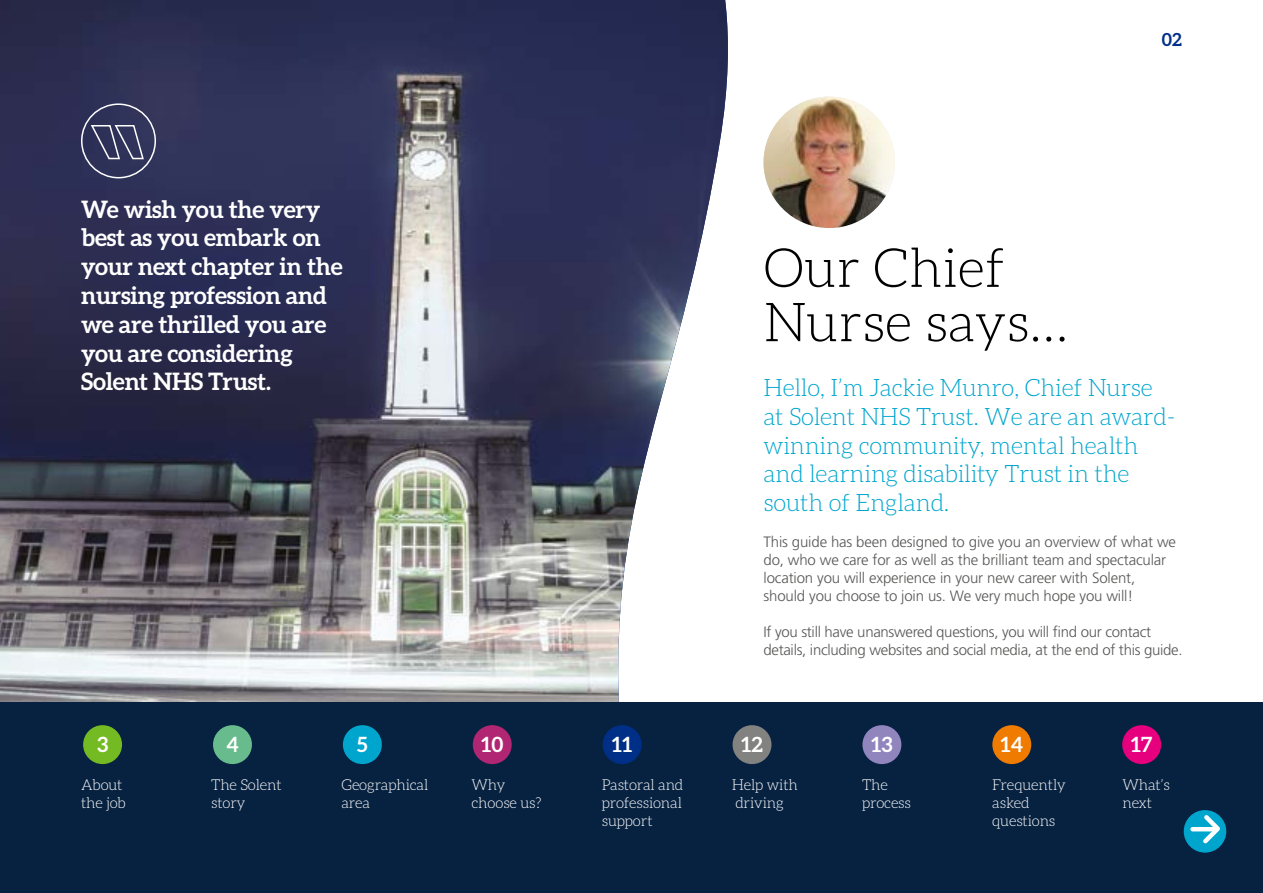
<style>
.page{position:relative;width:1263px;height:893px;background:#fff}
.page>*{position:absolute;margin:0;border:0;box-sizing:border-box;transform-origin:0 0}
.t1{font:300 54px/54.3px "Aleo";color:#000}
.t2{font:300 24px/28.8px "Aleo";letter-spacing:-.01em;color:#00a5ce}
.t3{font:700 24px/28.8px "Aleo";letter-spacing:-.01em;color:#fff}
.t4{font:700 21px "Aleo";color:#fff}
.t5{font:700 18px "Aleo";color:#002f87}
.t6{font:300 15px/18px "Frutiger";letter-spacing:-.01em;color:#575756}
.t7{font:300 15px/18px "Aleo";letter-spacing:-.01em;color:#fff}
</style>
<div class="page">
<img style="left:0;top:0;width:728px;height:702px">
<img style="left:763px;top:97px;width:132px;height:131px;border-radius:66px">
<div style="left:0;top:702px;width:1263px;height:191px;background:#072241"></div>
<div style="left:83px;top:725px;width:39px;height:39px;background:#74bb23;border-radius:50%"></div>
<div style="left:213px;top:725px;width:39px;height:39px;background:#67bb8c;border-radius:50%"></div>
<div style="left:343px;top:725px;width:39px;height:39px;background:#00a5ce;border-radius:50%"></div>
<div style="left:473px;top:725px;width:39px;height:39px;background:#b12672;border-radius:50%"></div>
<div style="left:603px;top:725px;width:39px;height:39px;background:#002f87;border-radius:50%"></div>
<div style="left:732px;top:725px;width:39px;height:39px;background:#828281;border-radius:50%"></div>
<div style="left:862px;top:725px;width:39px;height:39px;background:#9185be;border-radius:50%"></div>
<div style="left:992px;top:725px;width:39px;height:39px;background:#ef7b00;border-radius:50%"></div>
<div style="left:1122px;top:725px;width:39px;height:39px;background:#e6007d;border-radius:50%"></div>
<div style="left:1184px;top:810px;width:42px;height:43px;background:#00a5ce;border-radius:50%"></div>
<hr style="left:1192px;top:827px;width:23px;height:4px;background:#fff">
<svg style="left:1197px;top:811px;width:27px;height:40px"></svg>
<div style="left:81px;top:103px;width:75px;height:75px;border:2px solid #fff;border-radius:50%"></div>
<svg style="left:90px;top:124px;width:55px;height:36px;background:#4d5171"></svg>
<h2 class="t3" style="left:81px;top:194px;width:263px">We wish you the very best as you embark on your next chapter in the nursing profession and we are thrilled you are you are considering<br>Solent NHS Trust.</h2>
<p class="t5" style="left:1162px;top:29px;width:22px">02</p>
<h1 class="t1" style="left:763px;top:241px;width:306px">Our Chief<br>Nurse says…</h1>
<h2 class="t2" style="left:763px;top:373px;width:414px">Hello, I’m Jackie Munro, Chief Nurse at Solent NHS Trust. We are an award&shy;winning community, mental health and learning disability Trust in the south of England.</h2>
<p class="t6" style="left:763px;top:533px;width:414px">This guide has been designed to give you an overview of what we do, who we care for as well as the brilliant team and spectacular location you will experience in your new career with Solent, should you choose to join us. We very much hope you will!</p>
<p class="t6" style="left:763px;top:623px;width:421px">If you still have unanswered questions, you will find our contact details, including websites and social media, at the end of this guide.</p>
<h3 class="t4" style="left:97px;top:733px;width:13px">3</h3>
<h3 class="t4" style="left:226px;top:733px;width:14px">4</h3>
<h3 class="t4" style="left:357px;top:733px;width:12px">5</h3>
<h3 class="t4" style="left:481px;top:733px;width:24px">10</h3>
<h3 class="t4" style="left:612px;top:733px;width:22px">11</h3>
<h3 class="t4" style="left:741px;top:733px;width:23px">12</h3>
<h3 class="t4" style="left:871px;top:733px;width:23px">13</h3>
<h3 class="t4" style="left:1000px;top:733px;width:24px">14</h3>
<h3 class="t4" style="left:1131px;top:733px;width:23px">17</h3>
<p class="t7" style="left:81px;top:775px;width:46px">About the job</p>
<p class="t7" style="left:211px;top:775px;width:72px">The Solent story</p>
<p class="t7" style="left:341px;top:775px;width:88px">Geographical area</p>
<p class="t7" style="left:472px;top:775px;width:72px">Why choose us?</p>
<p class="t7" style="left:602px;top:775px;width:83px;text-align:justify">Pastoral and professional support</p>
<p class="t7" style="left:732px;top:775px;width:67px">Help with driving</p>
<p class="t7" style="left:862px;top:775px;width:50px">The process</p>
<p class="t7" style="left:992px;top:775px;width:75px">Frequently asked questions</p>
<p class="t7" style="left:1122px;top:775px;width:49px">What’s next</p>
</div>
